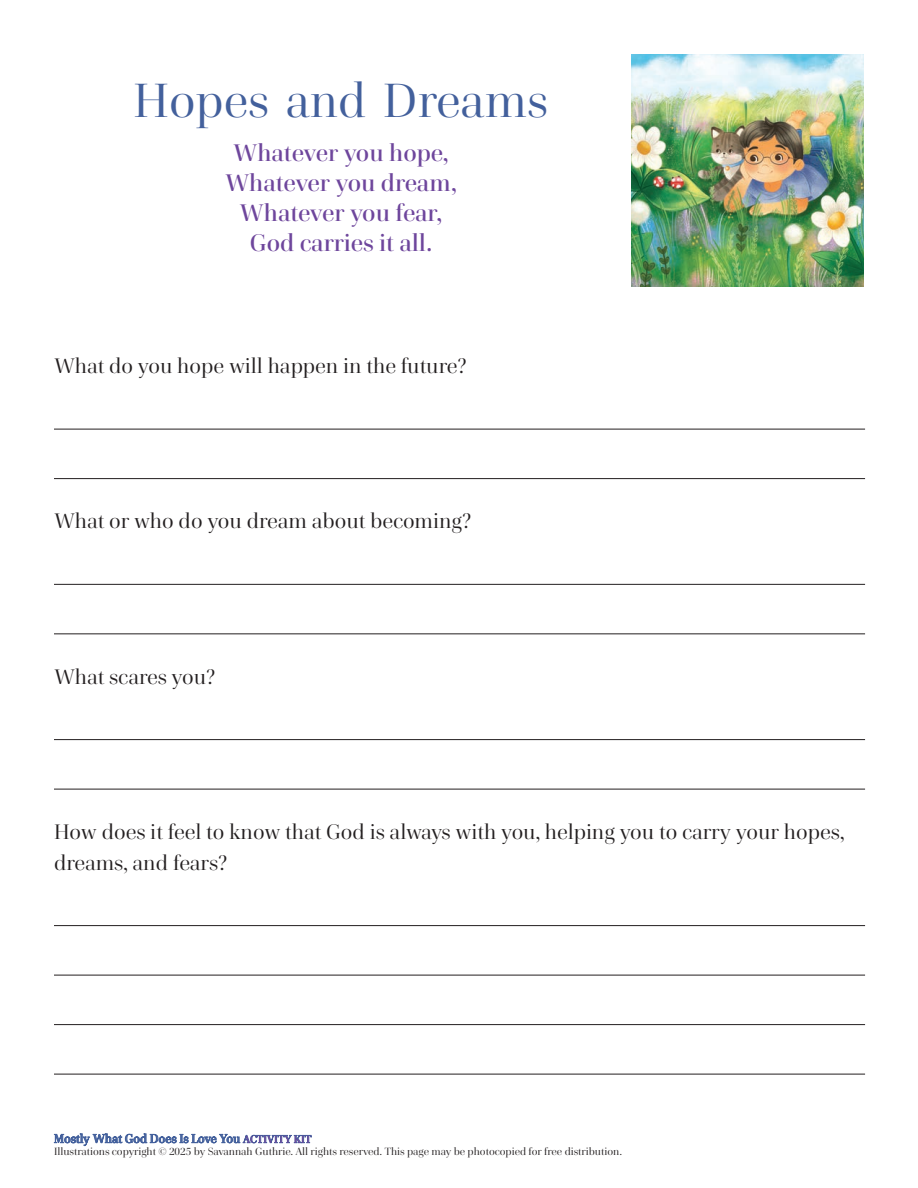
<style>
.page{position:relative;width:918px;height:1188px;background:#fff}
.page>*{position:absolute;margin:0;border:0;box-sizing:border-box;transform-origin:0 0}
.t1{font:48px "Cardillac";color:#43609c}
.t2{font:500 24px/30px "Cardillac";letter-spacing:-.005em;color:#6e469c;text-align:center}
.t3{font:21px/30.8px "Cardillac";color:#231f20}
.t4{font:500 12px "Cardillac";letter-spacing:-.005em;color:#43609c}
.t5{font:10.5px "Cardillac";color:#231f20}
.s1{font-size:10.5px;color:#6e469c}
</style>
<div class="page">
<svg style="left:54px;top:1134px;width:257px;height:12px"></svg>
<img style="left:632px;top:54px;width:232px;height:232px">
<hr style="left:54px;top:429px;width:811px;height:1px;background:#231f20">
<hr style="left:54px;top:478px;width:811px;height:1px;background:#231f20">
<hr style="left:54px;top:584px;width:811px;height:1px;background:#231f20">
<hr style="left:54px;top:633px;width:811px;height:1px;background:#231f20">
<hr style="left:54px;top:739px;width:811px;height:1px;background:#231f20">
<hr style="left:54px;top:789px;width:811px;height:1px;background:#231f20">
<hr style="left:54px;top:925px;width:811px;height:1px;background:#231f20">
<hr style="left:54px;top:975px;width:811px;height:1px;background:#231f20">
<hr style="left:54px;top:1024px;width:811px;height:1px;background:#231f20">
<hr style="left:54px;top:1074px;width:811px;height:1px;background:#231f20">
<h1 class="t1" style="left:134px;top:70px;width:416px">Hopes and Dreams</h1>
<p class="t2" style="left:225px;top:137px;width:233px">Whatever you hope,<br>Whatever you dream,<br>Whatever you fear,<br>God carries it all.</p>
<p class="t3" style="left:54px;top:350px;width:414px">What do you hope will happen in the future?</p>
<p class="t3" style="left:54px;top:506px;width:419px">What or who do you dream about becoming?</p>
<p class="t3" style="left:54px;top:661px;width:163px">What scares you?</p>
<p class="t3" style="left:54px;top:816px;width:792px">How does it feel to know that God is always with you, helping you to carry your hopes, dreams, and fears?</p>
<p class="t4" style="left:54px;top:1131px;width:259px">Mostly What God Does Is Love You <span class="s1">ACTIVITY KIT</span></p>
<p class="t5" style="left:54px;top:1144px;width:570px">Illustrations copyright © 2025 by Savannah Guthrie. All rights reserved. This page may be photocopied for free distribution.</p>
</div>
